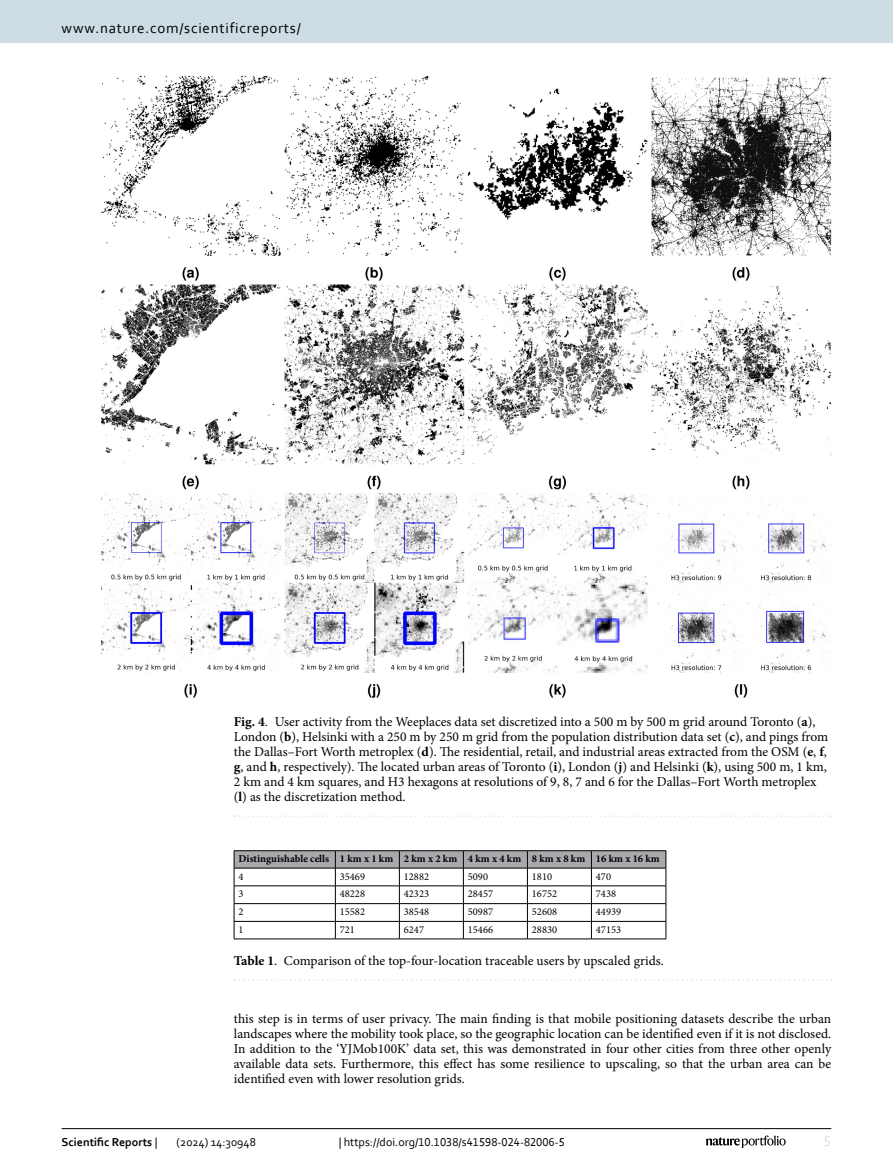
<style>
.page{position:relative;width:893px;height:1174px;background:#fff}
.page>*{position:absolute;margin:0;border:0;box-sizing:border-box;transform-origin:0 0}
.t1{font:15px "Corbel";letter-spacing:.05em;color:#000}
.t2{font:15px "Corbel";color:#d9e4eb}
.Figure_Caption{font:13.5px/15px "Minion Pro";color:#000}
.Body_Text{font:13.5px/15px "Minion Pro";color:#000;text-align:justify}
.Table_Caption{font:13.5px "Minion Pro";color:#000}
.t3{font:12px "Corbel";color:#000}
.t4{font:700 12px "Corbel";color:#000}
.Table_Body{font:10.5px "Minion Pro";color:#000}
.Table_Head{font:700 10.5px "Minion Pro";color:#000}
.s1{font-weight:700}
.s2{font-weight:400}
</style>
<div class="page">
<hr style="left:335px;top:938px;width:64px;height:1px;background:#000">
<hr style="left:399px;top:938px;width:64px;height:1px;background:#000">
<hr style="left:463px;top:938px;width:64px;height:1px;background:#000">
<hr style="left:527px;top:938px;width:64px;height:1px;background:#000">
<svg style="left:234px;top:850px;width:433px;height:88px"></svg>
<hr style="left:591px;top:938px;width:75px;height:1px;background:#000">
<hr style="left:234px;top:938px;width:101px;height:1px;background:#000">
<svg style="left:235px;top:979px;width:597px;height:1px"></svg>
<img style="left:101px;top:76px;width:730px;height:622px">
<svg style="left:235px;top:815px;width:597px;height:2px"></svg>
<hr style="left:62px;top:1128px;width:769px;height:1px;background:#000">
<svg style="left:706px;top:1135px;width:80px;height:12px"></svg>
<div style="left:0;top:0;width:893px;height:43px;background:#cedde4"></div>
<p class="t1" style="left:62px;top:18px;width:241px">www.nature.com/scientificreports/</p>
<p class="Figure_Caption" style="left:234px;top:714px;width:596px"><span class="s1">Fig. 4</span>. User activity from the Weeplaces data set discretized into a 500 m by 500 m grid around Toronto (<span class="s1">a</span>), London (<span class="s1">b</span>), Helsinki with a 250 m by 250 m grid from the population distribution data set (<span class="s1">c</span>), and pings from the Dallas–Fort Worth metroplex (<span class="s1">d</span>). The residential, retail, and industrial areas extracted from the OSM (<span class="s1">e</span>, <span class="s1">f</span>, <span class="s1">g</span>, and <span class="s1">h</span>, respectively). The located urban areas of Toronto (<span class="s1">i</span>), London (<span class="s1">j</span>) and Helsinki (<span class="s1">k</span>), using 500 m, 1 km, 2 km and 4 km squares, and H3 hexagons at resolutions of 9, 8, 7 and 6 for the Dallas–Fort Worth metroplex (<span class="s1">l</span>) as the discretization method.</p>
<p class="Table_Head" style="left:239px;top:851px;width:92px">Distinguishable cells</p>
<p class="Table_Head" style="left:340px;top:851px;width:55px">1 km x 1 km</p>
<p class="Table_Head" style="left:404px;top:851px;width:55px">2 km x 2 km</p>
<p class="Table_Head" style="left:468px;top:851px;width:55px">4 km x 4 km</p>
<p class="Table_Head" style="left:532px;top:851px;width:55px">8 km x 8 km</p>
<p class="Table_Head" style="left:596px;top:851px;width:65px">16 km x 16 km</p>
<p class="Table_Body" style="left:239px;top:869px;width:7px">4</p>
<p class="Table_Body" style="left:340px;top:869px;width:27px">35469</p>
<p class="Table_Body" style="left:404px;top:869px;width:27px">12882</p>
<p class="Table_Body" style="left:468px;top:869px;width:22px">5090</p>
<p class="Table_Body" style="left:532px;top:869px;width:22px">1810</p>
<p class="Table_Body" style="left:596px;top:869px;width:17px">470</p>
<p class="Table_Body" style="left:239px;top:887px;width:7px">3</p>
<p class="Table_Body" style="left:340px;top:887px;width:27px">48228</p>
<p class="Table_Body" style="left:404px;top:887px;width:27px">42323</p>
<p class="Table_Body" style="left:468px;top:887px;width:27px">28457</p>
<p class="Table_Body" style="left:532px;top:887px;width:27px">16752</p>
<p class="Table_Body" style="left:596px;top:887px;width:22px">7438</p>
<p class="Table_Body" style="left:239px;top:904px;width:7px">2</p>
<p class="Table_Body" style="left:340px;top:904px;width:27px">15582</p>
<p class="Table_Body" style="left:404px;top:904px;width:27px">38548</p>
<p class="Table_Body" style="left:468px;top:904px;width:27px">50987</p>
<p class="Table_Body" style="left:532px;top:904px;width:27px">52608</p>
<p class="Table_Body" style="left:596px;top:904px;width:27px">44939</p>
<p class="Table_Body" style="left:239px;top:922px;width:7px">1</p>
<p class="Table_Body" style="left:340px;top:922px;width:17px">721</p>
<p class="Table_Body" style="left:404px;top:922px;width:22px">6247</p>
<p class="Table_Body" style="left:468px;top:922px;width:27px">15466</p>
<p class="Table_Body" style="left:532px;top:922px;width:27px">28830</p>
<p class="Table_Body" style="left:596px;top:922px;width:27px">47153</p>
<p class="Table_Caption" style="left:234px;top:951px;width:432px"><span class="s1">Table 1</span>. Comparison of the top-four-location traceable users by upscaled grids.</p>
<p class="Body_Text" style="left:234px;top:1010px;width:599px">this step is in terms of user privacy. The main finding is that mobile positioning datasets describe the urban landscapes where the mobility took place, so the geographic location can be identified even if it is not disclosed.<br>In addition to the ‘YJMob100K’ data set, this was demonstrated in four other cities from three other openly available data sets. Furthermore, this effect has some resilience to upscaling, so that the urban area can be identified even with lower resolution grids.</p>
<p class="t4" style="left:62px;top:1134px;width:97px">Scientific Reports <span class="s2">|</span></p>
<p class="t3" style="left:177px;top:1134px;width:81px">(2024) 14:30948</p>
<p class="t3" style="left:339px;top:1134px;width:228px">| https://doi.org/10.1038/s41598-024-82006-5</p>
<p class="t2" style="left:824px;top:1132px;width:9px">5</p>
</div>
